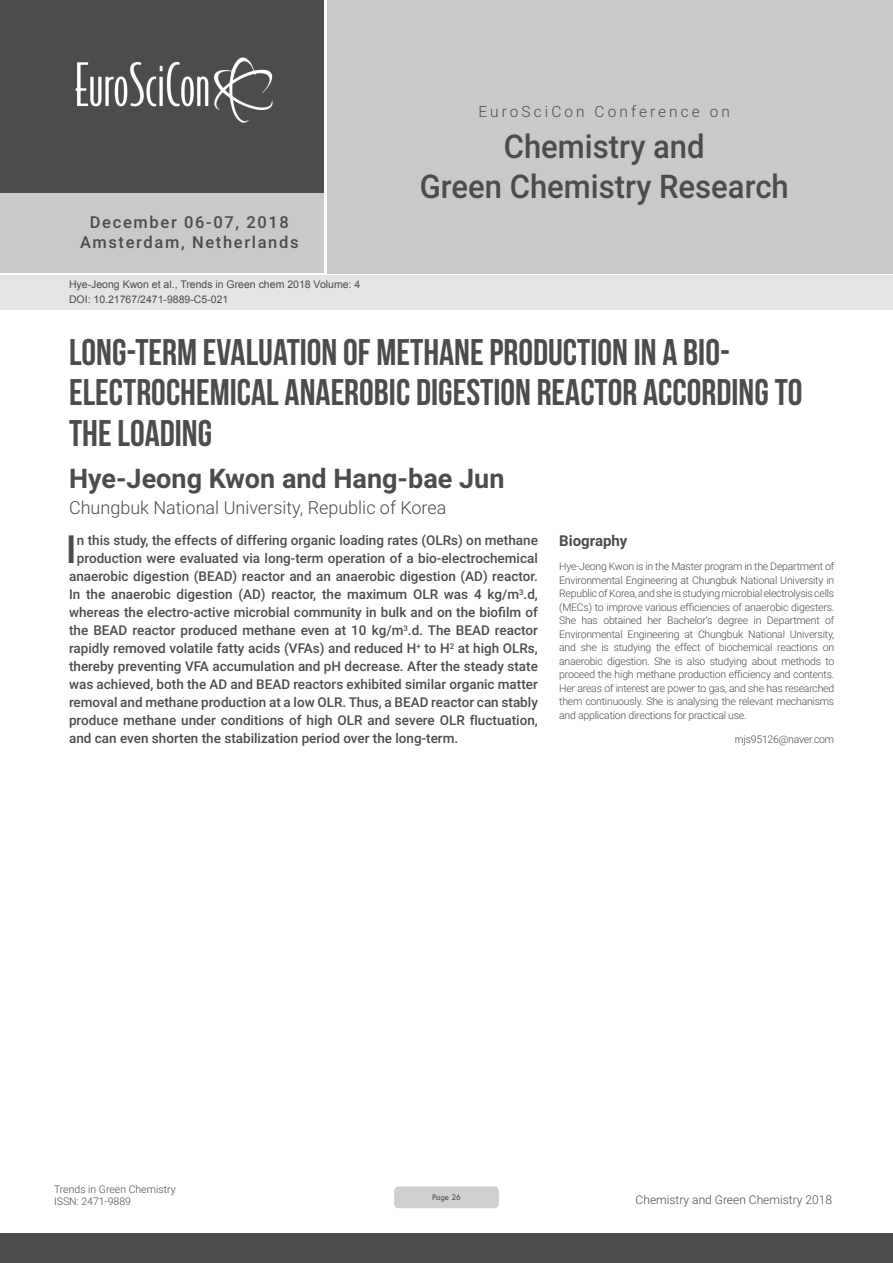
<style>
.page{position:relative;width:893px;height:1263px;background:#fff}
.page>*{position:absolute;margin:0;border:0;box-sizing:border-box;transform-origin:0 0}
.Abstract{font:500 38.85px "Roboto";color:#4b4c4d}
.t1{font:37.05px/40.8px "Bebas Neue";color:#4b4c4d}
.t2{font:500 32.7px/39.2px "Roboto";color:#4b4c4d;text-align:center;scale:.95 1}
.t3{font:700 27px "Roboto";color:#4b4c4d}
.t4{font:300 18px "Roboto";color:#4b4c4d}
.t5{font:500 16.5px/19.8px "Roboto";letter-spacing:.1em;color:#4b4c4d;text-align:center}
.t6{font:300 15.45px "Roboto";letter-spacing:.2em;color:#4b4c4d}
.Bio_Heading{font:700 15px "Roboto";color:#4b4c4d}
.Abstract-2{font:500 13.5px "Roboto";color:#4b4c4d}
.t7{font:300 12px "Roboto";color:#4b4c4d}
.Biography{font:300 10.5px/13.5px "Roboto";letter-spacing:-.02em;color:#4b4c4d;text-align:justify}
.t8{font:10.5px "Arial";color:#4b4c4d}
.Biography-2{font:300 10.5px/12.6px "Roboto";color:#4b4c4d}
.t9{font:9px "Tw Cen";letter-spacing:-.02em;color:#4b4c4d;scale:.95 1}
</style>
<div class="page">
<div style="left:0;top:0;width:323px;height:193px;background:#4b4c4d"></div>
<div style="left:1px;top:193px;width:323px;height:80px;background:#c9c9c9"></div>
<div style="left:327px;top:0;width:566px;height:273px;background:#c9c9c9"></div>
<img style="left:75px;top:57px;width:198px;height:66px">
<div style="left:0;top:1233px;width:893px;height:30px;background:#4b4c4d"></div>
<div style="left:1px;top:275px;width:892px;height:35px;background:#e4e4e4"></div>
<div style="left:394px;top:1186px;width:105px;height:22px;background:#cfd0d2;border-radius:4px"></div>
<p class="t5" style="left:80px;top:211px;width:220px">December 06-07, 2018<br>Amsterdam, Netherlands</p>
<p class="t8" style="left:69px;top:278px;width:293px">Hye-Jeong Kwon et al., Trends in Green chem 2018 Volume: 4</p>
<p class="t8" style="left:69px;top:292px;width:161px">DOI: 10.21767/2471-9889-C5-021</p>
<p class="t6" style="left:478px;top:100px;width:253px">EuroSciCon Conference on</p>
<h3 class="t2" style="left:420px;top:126px;width:390px">Chemistry and<br>Green Chemistry Research</h3>
<p class="t1" style="left:69px;top:331px;width:735px">LONG-TERM EVALUATION OF METHANE PRODUCTION IN A BIO-<br>ELECTROCHEMICAL ANAEROBIC DIGESTION REACTOR ACCORDING TO<br>THE LOADING</p>
<p class="t3" style="left:69px;top:459px;width:437px">Hye-Jeong Kwon and Hang-bae Jun</p>
<p class="t4" style="left:69px;top:495px;width:379px">Chungbuk National University, Republic of Korea</p>
<p class="Abstract" style="left:66px;top:522px;width:12px">I</p>
<p class="Abstract-2" style="left:77px;top:531px;width:463px">n this study, the effects of differing organic loading rates (OLRs) on methane</p>
<p class="Abstract-2" style="left:77px;top:549px;width:462px">production were evaluated via long-term operation of a bio-electrochemical</p>
<p class="Abstract-2" style="left:69px;top:567px;width:470px">anaerobic digestion (BEAD) reactor and an anaerobic digestion (AD) reactor.</p>
<p class="Abstract-2" style="left:69px;top:585px;width:470px">In the anaerobic digestion (AD) reactor, the maximum OLR was 4 kg/m<sup>3</sup>.d,</p>
<p class="Abstract-2" style="left:69px;top:603px;width:470px">whereas the electro-active microbial community in bulk and on the biofilm of</p>
<p class="Abstract-2" style="left:69px;top:621px;width:470px">the BEAD reactor produced methane even at 10 kg/m<sup>3</sup>.d. The BEAD reactor</p>
<p class="Abstract-2" style="left:69px;top:639px;width:470px">rapidly removed volatile fatty acids (VFAs) and reduced H<sup>+</sup> to H<sup>2</sup> at high OLRs,</p>
<p class="Abstract-2" style="left:69px;top:657px;width:470px">thereby preventing VFA accumulation and pH decrease. After the steady state</p>
<p class="Abstract-2" style="left:69px;top:675px;width:470px">was achieved, both the AD and BEAD reactors exhibited similar organic matter</p>
<p class="Abstract-2" style="left:69px;top:693px;width:470px">removal and methane production at a low OLR. Thus, a BEAD reactor can stably</p>
<p class="Abstract-2" style="left:69px;top:711px;width:470px">produce methane under conditions of high OLR and severe OLR fluctuation,</p>
<p class="Abstract-2" style="left:69px;top:729px;width:391px">and can even shorten the stabilization period over the long-term.</p>
<p class="Bio_Heading" style="left:559px;top:530px;width:70px">Biography</p>
<p class="Biography" style="left:559px;top:559px;width:277px">Hye-Jeong Kwon is in the Master program in the Department of Environmental Engineering at Chungbuk National University in Republic of Korea, and she is studying microbial electrolysis cells (MECs) to improve various efficiencies of anaerobic digesters.<br>She has obtained her Bachelor’s degree in Department of Environmental Engineering at Chungbuk National University, and she is studying the effect of biochemical reactions on anaerobic digestion. She is also studying about methods to proceed the high methane production efficiency and contents.<br>Her areas of interest are power to gas, and she has researched them continuously. She is analysing the relevant mechanisms and application directions for practical use.</p>
<p class="Biography" style="left:735px;top:732px;width:101px">rnjs95126@naver.com</p>
<p class="Biography-2" style="left:54px;top:1182px;width:123px">Trends in Green Chemistry<br>ISSN: 2471-9889</p>
<p class="t7" style="left:636px;top:1191px;width:198px">Chemistry and Green Chemistry 2018</p>
<p class="t9" style="left:432px;top:1192px;width:32px">Page 26</p>
</div>
